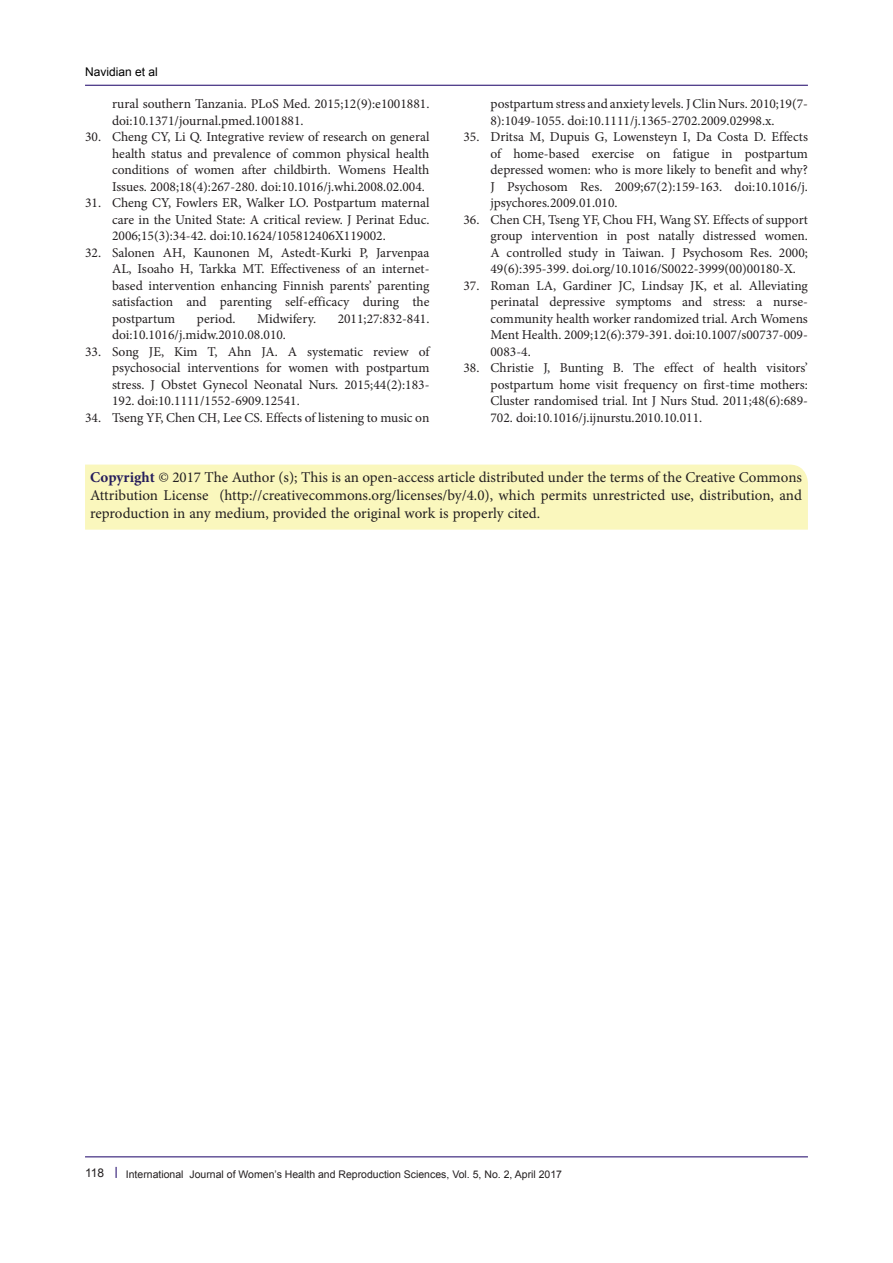
<style>
.page{position:relative;width:893px;height:1263px;background:#fff}
.page>*{position:absolute;margin:0;border:0;box-sizing:border-box;transform-origin:0 0}
.t1{font:15px/18px "Minion Pro";letter-spacing:-.005em;color:#231f20;text-align:justify}
.t2{font:13.5px/16.5px "Minion Pro";color:#231f20;text-align:justify}
.t3{font:12px "Arial";color:#000001}
.t4{font:12px "Arial";color:#231f20}
.t5{font:10.5px "Arial";color:#231f20}
.s1{font-weight:700;color:#261d5c}
</style>
<div class="page">
<hr style="left:85px;top:1156px;width:723px;height:1px;background:#190066">
<hr style="left:85px;top:85px;width:723px;height:1px;background:#190066">
<div style="left:85px;top:465px;width:723px;height:65px;background:#faf7bd"></div>
<p class="t3" style="left:85px;top:64px;width:74px">Navidian et al</p>
<p class="t2" style="left:112px;top:96px;width:319px">rural southern Tanzania. PLoS Med. 2015;12(9):e1001881. doi:10.1371/journal.pmed.1001881.</p>
<p class="t2" style="left:112px;top:129px;width:319px;text-indent:-27px">30. Cheng CY, Li Q. Integrative review of research on general health status and prevalence of common physical health conditions of women after childbirth. Womens Health Issues. 2008;18(4):267-280. doi:10.1016/j.whi.2008.02.004.</p>
<p class="t2" style="left:112px;top:195px;width:319px;text-indent:-27px">31. Cheng CY, Fowlers ER, Walker LO. Postpartum maternal care in the United State: A critical review. J Perinat Educ.<br>2006;15(3):34-42. doi:10.1624/105812406X119002.</p>
<p class="t2" style="left:112px;top:244px;width:319px;text-indent:-27px">32. Salonen AH, Kaunonen M, Astedt-Kurki P, Jarvenpaa AL, Isoaho H, Tarkka MT. Effectiveness of an internet&shy;based intervention enhancing Finnish parents’ parenting satisfaction and parenting self-efficacy during the postpartum</p>
<p class="t2" style="left:197px;top:310px;width:40px">period.</p>
<p class="t2" style="left:257px;top:310px;width:60px">Midwifery.</p>
<p class="t2" style="left:338px;top:310px;width:93px">2011;27:832-841.</p>
<p class="t2" style="left:112px;top:327px;width:176px">doi:10.1016/j.midw.2010.08.010.</p>
<p class="t2" style="left:112px;top:343px;width:319px;text-indent:-27px">33. Song JE, Kim T, Ahn JA. A systematic review of psychosocial interventions for women with postpartum stress. J Obstet Gynecol Neonatal Nurs. 2015;44(2):183- 192. doi:10.1111/1552-6909.12541.</p>
<p class="t2" style="left:85px;top:409px;width:346px">34. Tseng YF, Chen CH, Lee CS. Effects of listening to music on</p>
<p class="t2" style="left:490px;top:96px;width:319px">postpartum stress and anxiety levels. J Clin Nurs. 2010;19(7-<br>8):1049-1055. doi:10.1111/j.1365-2702.2009.02998.x.</p>
<p class="t2" style="left:490px;top:129px;width:319px;text-indent:-27px">35. Dritsa M, Dupuis G, Lowensteyn I, Da Costa D. Effects of home-based exercise on fatigue in postpartum depressed women: who is more likely to benefit and why?<br>J Psychosom Res. 2009;67(2):159-163. doi:10.1016/j. jpsychores.2009.01.010.</p>
<p class="t2" style="left:490px;top:211px;width:319px;text-indent:-27px">36. Chen CH, Tseng YF, Chou FH, Wang SY. Effects of support group intervention in post natally distressed women.<br>A controlled study in Taiwan. J Psychosom Res. 2000; 49(6):395-399. doi.org/10.1016/S0022-3999(00)00180-X.</p>
<p class="t2" style="left:490px;top:277px;width:319px;text-indent:-27px">37. Roman LA, Gardiner JC, Lindsay JK, et al. Alleviating perinatal depressive symptoms and stress: a nurse&shy;community health worker randomized trial. Arch Womens Ment Health. 2009;12(6):379-391. doi:10.1007/s00737-009- 0083-4.</p>
<p class="t2" style="left:490px;top:360px;width:319px;text-indent:-27px">38. Christie J, Bunting B. The effect of health visitors’ postpartum home visit frequency on first-time mothers:<br>Cluster randomised trial. Int J Nurs Stud. 2011;48(6):689- 702. doi:10.1016/j.ijnurstu.2010.10.011.</p>
<p class="t1" style="left:90px;top:468px;width:713px"><span class="s1">Copyright</span> © 2017 The Author (s); This is an open-access article distributed under the terms of the Creative Commons Attribution License (http://creativecommons.org/licenses/by/4.0), which permits unrestricted use, distribution, and reproduction in any medium, provided the original work is properly cited.</p>
<p class="t4" style="left:85px;top:1164px;width:21px">118</p>
<p class="t5" style="left:126px;top:1167px;width:438px">International Journal of Women’s Health and Reproduction Sciences, Vol. 5, No. 2, April 2017</p>
</div>
